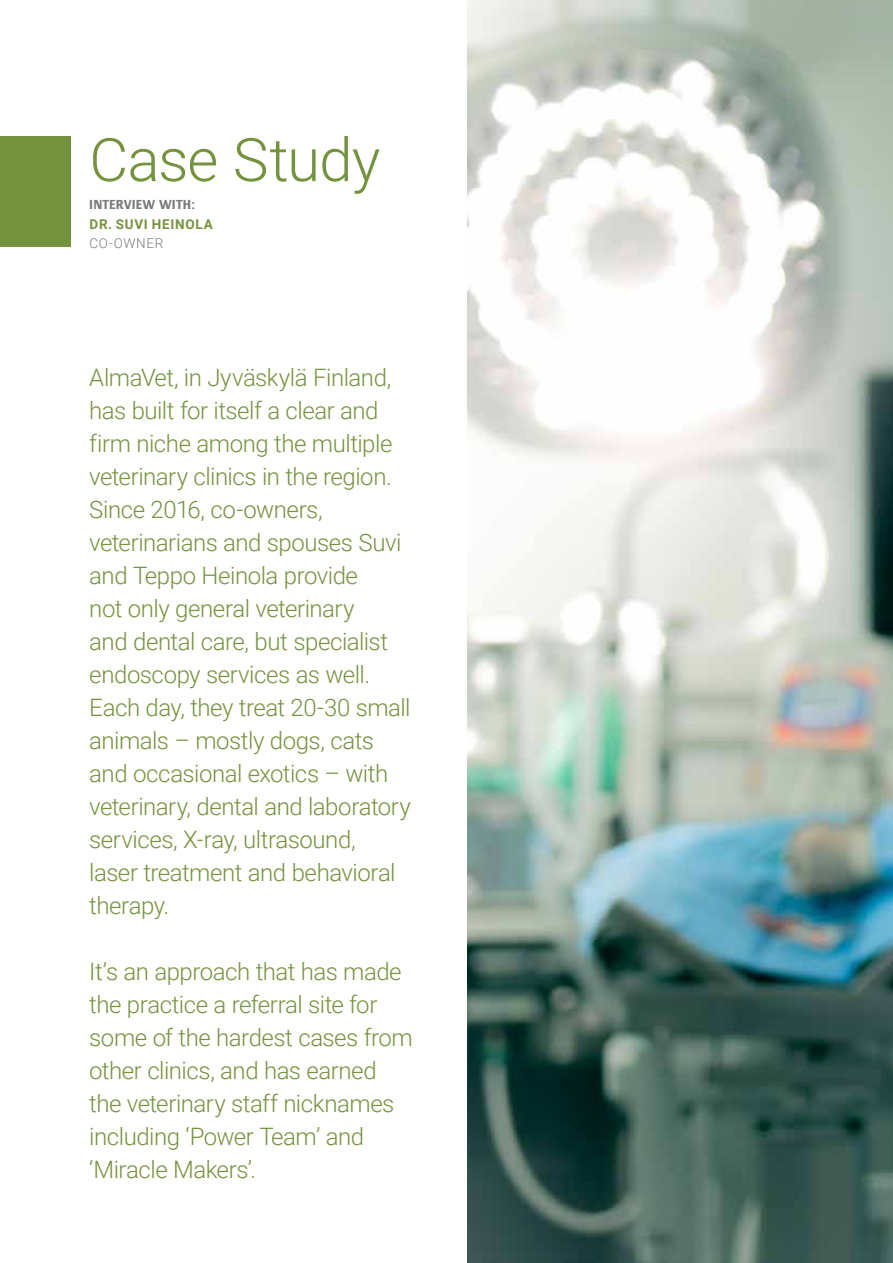
<style>
.page{position:relative;width:893px;height:1263px;background:#fff}
.page>*{position:absolute;margin:0;border:0;box-sizing:border-box;transform-origin:0 0}
.t1{font:300 60px "Roboto";letter-spacing:-.015em;color:#75933e}
.t2{font:300 24px/33px "Roboto";letter-spacing:-.02em;color:#75933e}
.t3{font:700 13.5px "Bosis For Agfa";letter-spacing:.01em;color:#7a7b7a}
.t4{font:700 13.5px "Roboto";letter-spacing:.055em;color:#75933e}
.t5{font:300 13.5px "Roboto";letter-spacing:.05em;color:#7a7b7a}
</style>
<div class="page">
<img style="left:467px;top:0;width:426px;height:1263px">
<div style="left:0;top:136px;width:70px;height:111px;background:#75933e"></div>
<h1 class="t1" style="left:89px;top:118px;width:293px">Case Study</h1>
<p class="t3" style="left:89px;top:197px;width:108px">INTERVIEW WITH:</p>
<p class="t4" style="left:90px;top:214px;width:125px">DR. SUVI HEINOLA</p>
<p class="t5" style="left:90px;top:234px;width:75px">CO-OWNER</p>
<p class="t2" style="left:89px;top:360px;width:323px">AlmaVet, in Jyväskylä Finland, has built for itself a clear and firm niche among the multiple veterinary clinics in the region.<br>Since 2016, co-owners, veterinarians and spouses Suvi and Teppo Heinola provide<br>not only general veterinary<br>and dental care, but specialist endoscopy services as well.<br>Each day, they treat 20-30 small animals – mostly dogs, cats and occasional exotics – with veterinary, dental and laboratory services, X-ray, ultrasound,<br>laser treatment and behavioral therapy.</p>
<p class="t2" style="left:89px;top:954px;width:325px">It’s an approach that has made the practice a referral site for some of the hardest cases from other clinics, and has earned the veterinary staff nicknames including ‘Power Team’ and ‘Miracle Makers’.</p>
</div>
